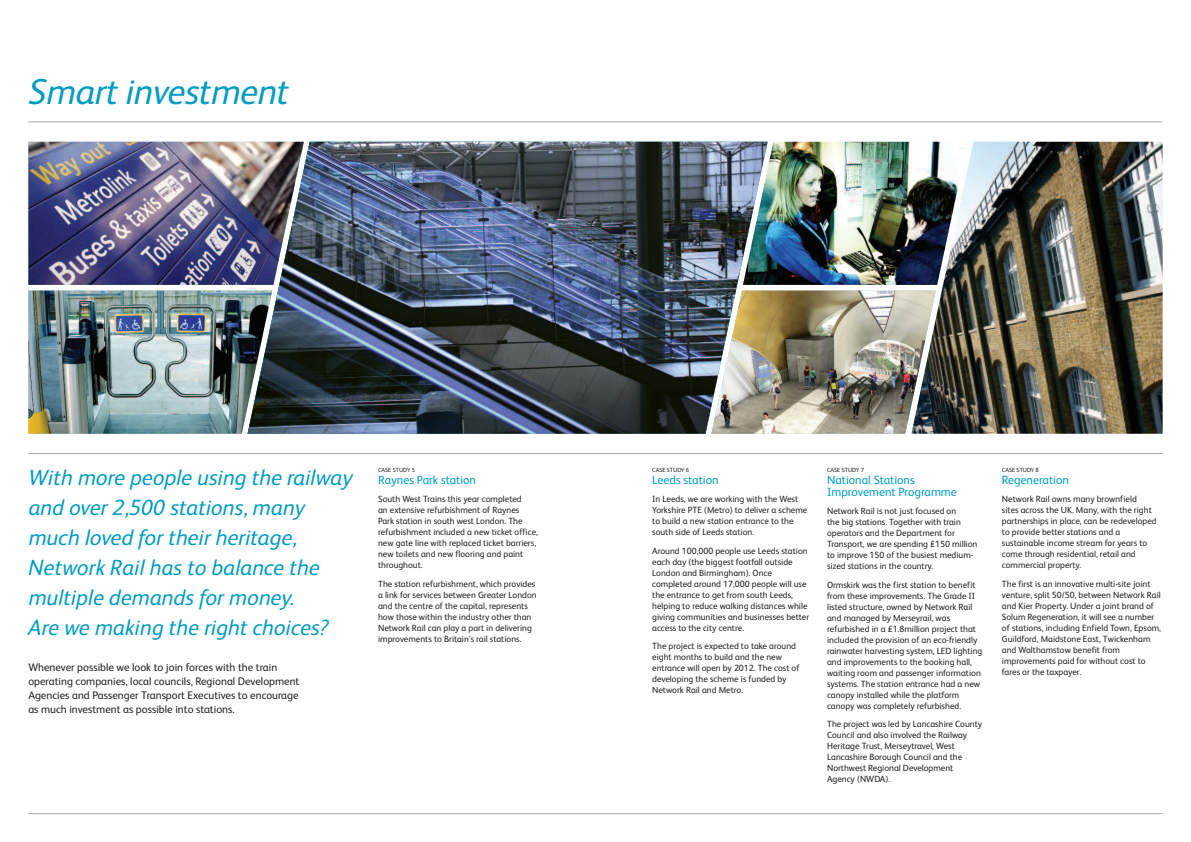
<style>
.page{position:relative;width:1191px;height:842px;background:#fff}
.page>*{position:absolute;margin:0;border:0;box-sizing:border-box;transform-origin:0 0}
.t1{font:italic 36px "Network Rail Sans";letter-spacing:-.01em;color:#009cc2}
.t2{font:italic 22px/30px "Network Rail Sans";color:#009cc2}
.t3{font:12px/12px "Network Rail Sans";color:#009cc2}
.t4{font:11px/14px "Network Rail Sans";color:#231f20}
.t5{font:9px/11px "Network Rail Sans";color:#231f20}
.t6{font:6px "Network Rail Sans";color:#231f20}
</style>
<div class="page">
<hr style="left:28px;top:122px;width:1134px;height:1px;background:#a8a9ad">
<hr style="left:28px;top:453px;width:1134px;height:1px;background:#a8a9ad">
<hr style="left:28px;top:813px;width:1134px;height:1px;background:#a8a9ad">
<img style="left:28px;top:291px;width:219px;height:143px">
<img style="left:247px;top:142px;width:520px;height:292px">
<img style="left:743px;top:142px;width:168px;height:143px">
<img style="left:911px;top:142px;width:251px;height:292px">
<img style="left:28px;top:142px;width:276px;height:143px">
<img style="left:711px;top:291px;width:224px;height:143px">
<h1 class="t1" style="left:28px;top:80px;width:262px">Smart investment</h1>
<h2 class="t2" style="left:28px;top:465px;width:325px">With more people using the railway and over 2,500 stations, many much loved for their heritage,<br>Network Rail has to balance the multiple demands for money.<br>Are we making the right choices?</h2>
<p class="t4" style="left:28px;top:662px;width:273px">Whenever possible we look to join forces with the train operating companies, local councils, Regional Development Agencies and Passenger Transport Executives to encourage as much investment as possible into stations.</p>
<p class="t6" style="left:378px;top:468px;width:38px">CASE STUDY 5</p>
<h3 class="t3" style="left:378px;top:475px;width:100px">Raynes Park station</h3>
<p class="t5" style="left:378px;top:495px;width:161px">South West Trains this year completed<br>an extensive refurbishment of Raynes<br>Park station in south west London. The refurbishment included a new ticket office, new gate line with replaced ticket barriers, new toilets and new flooring and paint throughout.</p>
<p class="t5" style="left:378px;top:579px;width:160px">The station refurbishment, which provides a link for services between Greater London and the centre of the capital, represents how those within the industry other than Network Rail can play a part in delivering improvements to Britain’s rail stations.</p>
<p class="t6" style="left:652px;top:468px;width:38px">CASE STUDY 6</p>
<h3 class="t3" style="left:652px;top:475px;width:68px">Leeds station</h3>
<p class="t5" style="left:652px;top:495px;width:157px">In Leeds, we are working with the West Yorkshire PTE (Metro) to deliver a scheme to build a new station entrance to the south side of Leeds station.</p>
<p class="t5" style="left:652px;top:546px;width:159px">Around 100,000 people use Leeds station each day (the biggest footfall outside London and Birmingham). Once completed around 17,000 people will use the entrance to get from south Leeds, helping to reduce walking distances while giving communities and businesses better access to the city centre.</p>
<p class="t5" style="left:652px;top:641px;width:149px">The project is expected to take around eight months to build and the new entrance will open by 2012. The cost of developing the scheme is funded by Network Rail and Metro.</p>
<p class="t6" style="left:827px;top:468px;width:38px">CASE STUDY 7</p>
<h3 class="t3" style="left:827px;top:475px;width:131px">National Stations<br>Improvement Programme</h3>
<p class="t5" style="left:827px;top:507px;width:152px">Network Rail is not just focused on<br>the big stations. Together with train operators and the Department for Transport, we are spending £150 million to improve 150 of the busiest medium&shy;sized stations in the country.</p>
<p class="t5" style="left:827px;top:580px;width:157px">Ormskirk was the first station to benefit from these improvements. The Grade II listed structure, owned by Network Rail and managed by Merseyrail, was refurbished in a £1.8million project that included the provision of an eco-friendly rainwater harvesting system, LED lighting and improvements to the booking hall, waiting room and passenger information systems. The station entrance had a new canopy installed while the platform canopy was completely refurbished.</p>
<p class="t5" style="left:827px;top:719px;width:157px">The project was led by Lancashire County Council and also involved the Railway Heritage Trust, Merseytravel, West Lancashire Borough Council and the Northwest Regional Development Agency (NWDA).</p>
<p class="t6" style="left:1002px;top:468px;width:38px">CASE STUDY 8</p>
<h3 class="t3" style="left:1002px;top:475px;width:68px">Regeneration</h3>
<p class="t5" style="left:1002px;top:495px;width:156px">Network Rail owns many brownfield<br>sites across the UK. Many, with the right partnerships in place, can be redeveloped to provide better stations and a sustainable income stream for years to come through residential, retail and commercial property.</p>
<p class="t5" style="left:1002px;top:579px;width:161px">The first is an innovative multi-site joint venture, split 50/50, between Network Rail and Kier Property. Under a joint brand of Solum Regeneration, it will see a number of stations, including Enfield Town, Epsom, Guildford, Maidstone East, Twickenham and Walthamstow benefit from improvements paid for without cost to fares or the taxpayer.</p>
</div>
